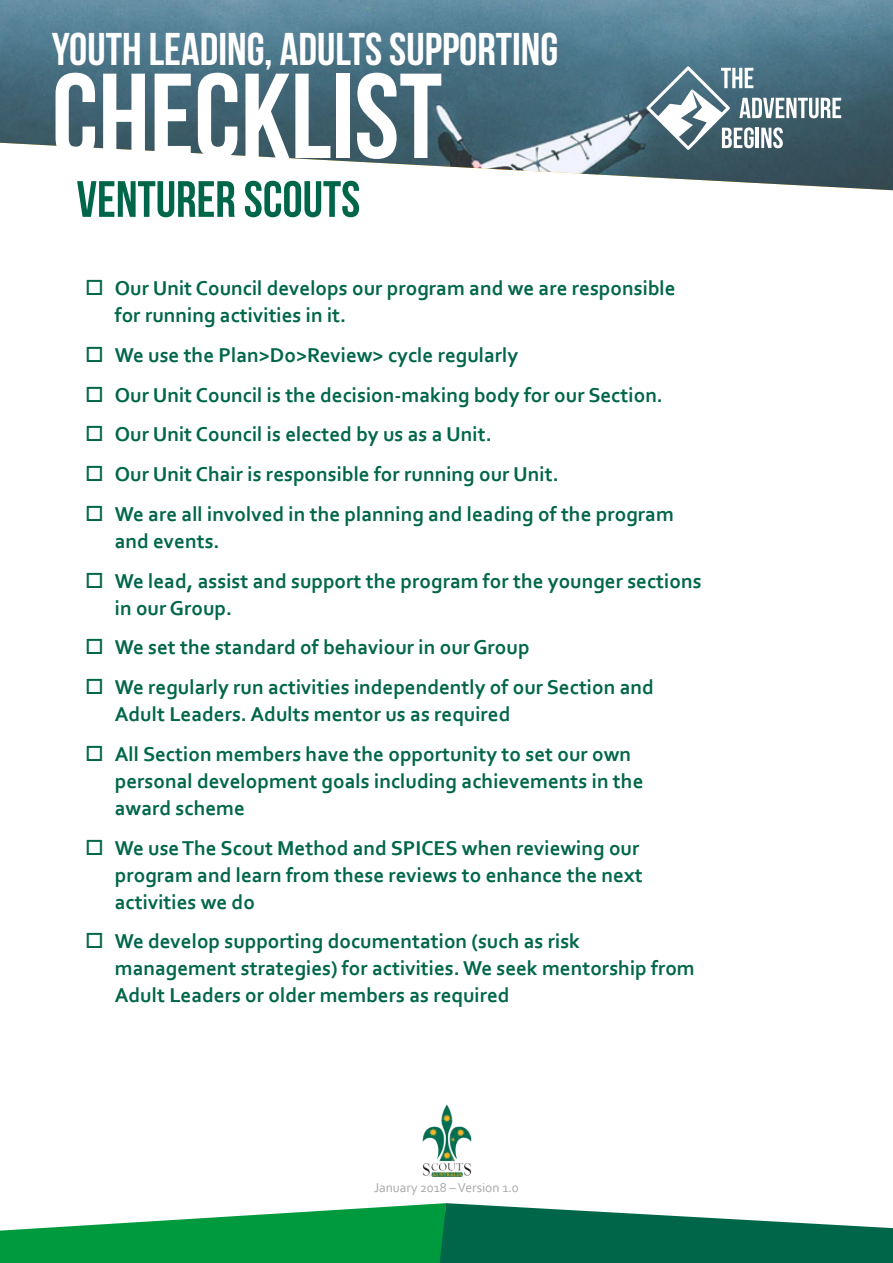
<style>
.page{position:relative;width:893px;height:1263px;background:#fff}
.page>*{position:absolute;margin:0;border:0;box-sizing:border-box;transform-origin:0 0}
.t1{font:700 120.45px "Bebas Neue";color:#fff}
.t2{font:700 51px "Bebas Neue";color:#00664a}
.t3{font:700 45.9px "Bebas Neue";color:#fff}
.t4{font:700 21px/27px "Corbel";color:#00664a}
.t5{font:13.5px "Corbel";color:#a8a8a7}
</style>
<div class="page">
<img style="left:423px;top:1105px;width:48px;height:71px">
<img style="left:0;top:0;width:893px;height:190px">
<svg style="left:0;top:1203px;width:893px;height:60px"></svg>
<svg style="left:646px;top:66px;width:195px;height:84px"></svg>
<p class="t3" style="left:52px;top:24px;width:508px">YOUTH LEADING, ADULTS SUPPORTING</p>
<p class="t1" style="left:52px;top:50px;width:392px">CHECKLIST</p>
<p class="t2" style="left:77px;top:171px;width:285px">VENTURER SCOUTS</p>
<p class="t4" style="left:115px;top:274px;width:562px;text-indent:-30px">□ Our Unit Council develops our program and we are responsible for running activities in it.</p>
<p class="t4" style="left:85px;top:341px;width:435px">□ We use the Plan&gt;Do&gt;Review&gt; cycle regularly</p>
<p class="t4" style="left:85px;top:381px;width:580px">□ Our Unit Council is the decision-making body for our Section.</p>
<p class="t4" style="left:85px;top:420px;width:408px">□ Our Unit Council is elected by us as a Unit.</p>
<p class="t4" style="left:85px;top:460px;width:475px">□ Our Unit Chair is responsible for running our Unit.</p>
<p class="t4" style="left:115px;top:500px;width:561px;text-indent:-30px">□ We are all involved in the planning and leading of the program and events.</p>
<p class="t4" style="left:115px;top:567px;width:588px;text-indent:-30px">□ We lead, assist and support the program for the younger sections in our Group.</p>
<p class="t4" style="left:85px;top:633px;width:446px">□ We set the standard of behaviour in our Group</p>
<p class="t4" style="left:115px;top:673px;width:541px;text-indent:-30px">□ We regularly run activities independently of our Section and<br>Adult Leaders. Adults mentor us as required</p>
<p class="t4" style="left:115px;top:740px;width:530px;text-indent:-30px">□ All Section members have the opportunity to set our own personal development goals including achievements in the award scheme</p>
<p class="t4" style="left:115px;top:834px;width:530px;text-indent:-30px">□ We use The Scout Method and SPICES when reviewing our program and learn from these reviews to enhance the next activities we do</p>
<p class="t4" style="left:115px;top:927px;width:582px;text-indent:-30px">□ We develop supporting documentation (such as risk management strategies) for activities. We seek mentorship from<br>Adult Leaders or older members as required</p>
<p class="t5" style="left:374px;top:1179px;width:146px">January 2018 – Version 1.0</p>
</div>
